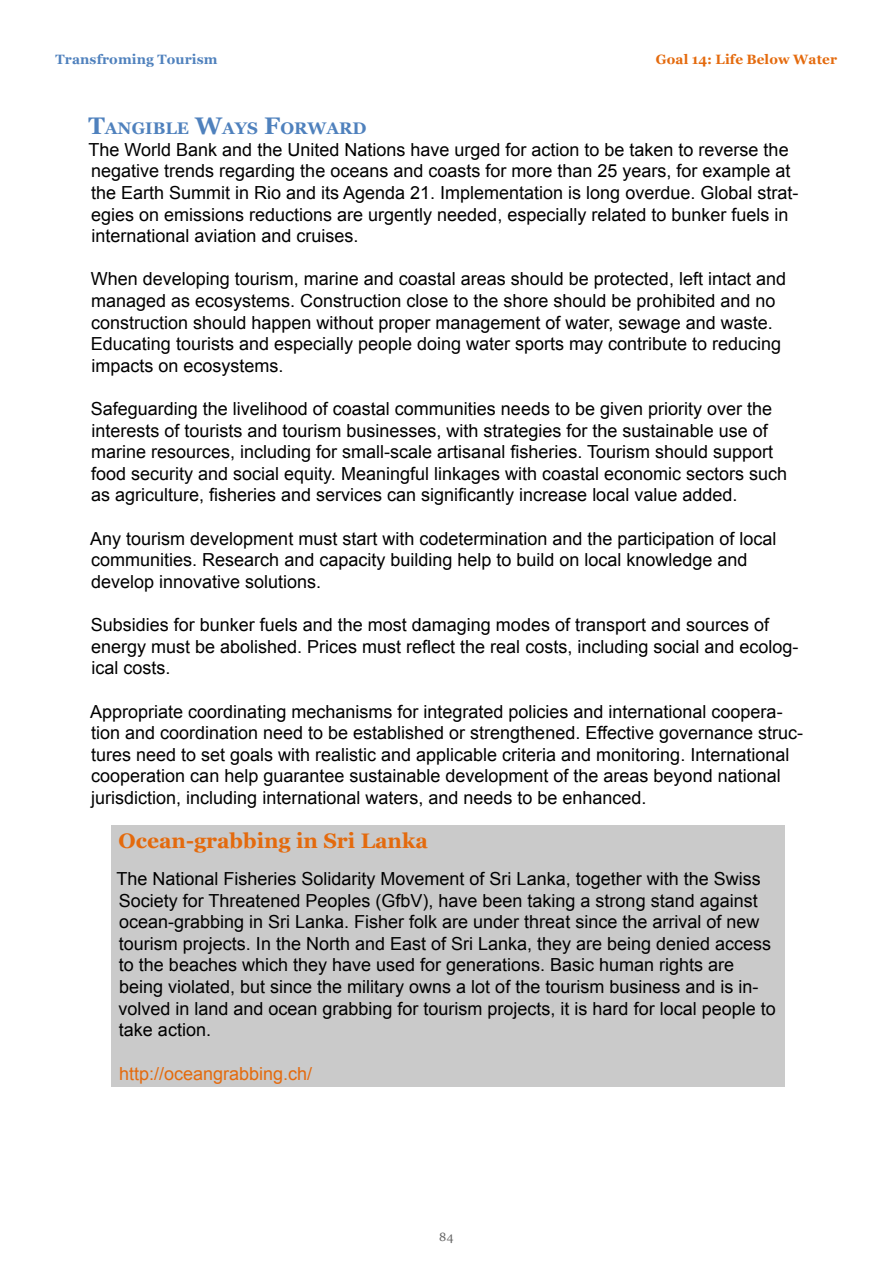
<style>
.page{position:relative;width:893px;height:1263px;background:#fff}
.page>*{position:absolute;margin:0;border:0;box-sizing:border-box;transform-origin:0 0}
.t1{font:700 21px "Georgia";color:#e46a0d}
.t2{font:18px/21.6px "Arial";color:#000}
.t3{font:18px "Arial";color:#e46a0d}
.t4{font:700 16.8px "Georgia";color:#4f81bd}
.t5{font:700 13.5px "Georgia";letter-spacing:.01em;color:#e46a0d}
.t6{font:700 13.5px "Georgia";letter-spacing:.01em;color:#4f81bd}
.t7{font:12px "Georgia";color:#646464}
.s1{font-size:24px}
</style>
<div class="page">
<div style="left:111px;top:825px;width:673px;height:262px;background:#cacaca"></div>
<p class="t6" style="left:55px;top:52px;width:164px">Transfroming Tourism</p>
<p class="t5" style="left:656px;top:52px;width:183px">Goal 14: Life Below Water</p>
<p class="t4" style="left:88px;top:119px;width:280px"><span class="s1">T</span>ANGIBLE <span class="s1">W</span>AYS <span class="s1">F</span>ORWARD</p>
<p class="t2" style="left:89px;top:139px;width:711px">The World Bank and the United Nations have urged for action to be taken to reverse the negative trends regarding the oceans and coasts for more than 25 years, for example at the Earth Summit in Rio and its Agenda 21. Implementation is long overdue. Global strat&shy;egies on emissions reductions are urgently needed, especially related to bunker fuels in international aviation and cruises.</p>
<p class="t2" style="left:91px;top:268px;width:697px">When developing tourism, marine and coastal areas should be protected, left intact and managed as ecosystems. Construction close to the shore should be prohibited and no construction should happen without proper management of water, sewage and waste.<br>Educating tourists and especially people doing water sports may contribute to reducing impacts on ecosystems.</p>
<p class="t2" style="left:91px;top:398px;width:698px">Safeguarding the livelihood of coastal communities needs to be given priority over the interests of tourists and tourism businesses, with strategies for the sustainable use of marine resources, including for small-scale artisanal fisheries. Tourism should support food security and social equity. Meaningful linkages with coastal economic sectors such as agriculture, fisheries and services can significantly increase local value added.</p>
<p class="t2" style="left:90px;top:528px;width:688px">Any tourism development must start with codetermination and the participation of local communities. Research and capacity building help to build on local knowledge and develop innovative solutions.</p>
<p class="t2" style="left:91px;top:614px;width:709px">Subsidies for bunker fuels and the most damaging modes of transport and sources of energy must be abolished. Prices must reflect the real costs, including social and ecolog&shy;ical costs.</p>
<p class="t2" style="left:90px;top:700px;width:714px">Appropriate coordinating mechanisms for integrated policies and international coopera&shy;tion and coordination need to be established or strengthened. Effective governance struc&shy;tures need to set goals with realistic and applicable criteria and monitoring. International cooperation can help guarantee sustainable development of the areas beyond national jurisdiction, including international waters, and needs to be enhanced.</p>
<p class="t1" style="left:119px;top:829px;width:311px">Ocean-grabbing in Sri Lanka</p>
<p class="t2" style="left:116px;top:868px;width:661px">The National Fisheries Solidarity Movement of Sri Lanka, together with the Swiss Society for Threatened Peoples (GfbV), have been taking a strong stand against ocean-grabbing in Sri Lanka. Fisher folk are under threat since the arrival of new tourism projects. In the North and East of Sri Lanka, they are being denied access to the beaches which they have used for generations. Basic human rights are being violated, but since the military owns a lot of the tourism business and is in&shy;volved in land and ocean grabbing for tourism projects, it is hard for local people to take action.</p>
<p class="t3" style="left:119px;top:1063px;width:195px">http://oceangrabbing.ch/</p>
<p class="t7" style="left:439px;top:1229px;width:16px">84</p>
</div>
